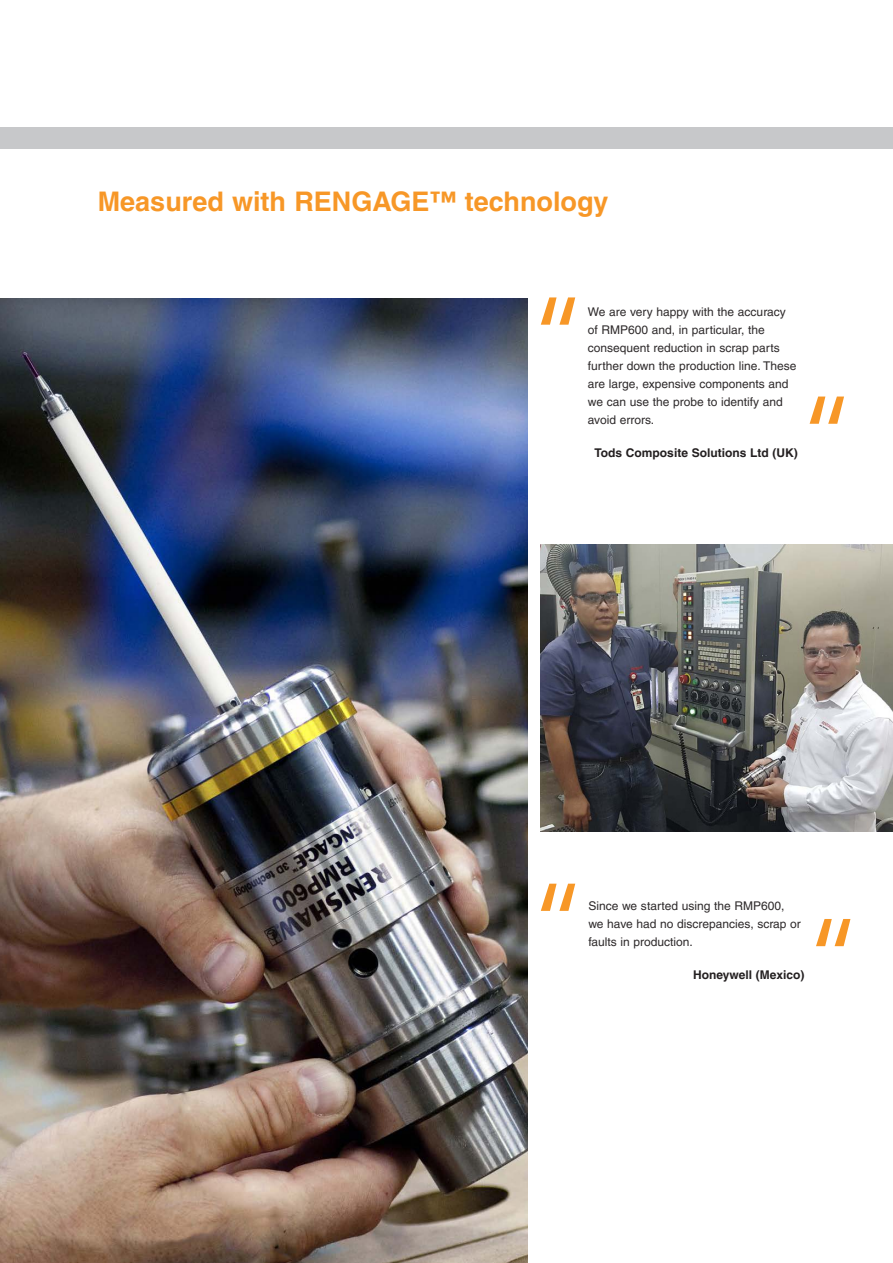
<style>
.page{position:relative;width:893px;height:1263px;background:#fff}
.page>*{position:absolute;margin:0;border:0;box-sizing:border-box;transform-origin:0 0}
.Heading_Orange{font:700 27px "Helvetica LT Pro";color:#f79727}
.t1{font:12px/18px "Helvetica LT Pro";color:#231f20}
.Body_text{font:700 12px "Helvetica LT Pro";color:#231f20}
</style>
<div class="page">
<img style="left:0;top:298px;width:527px;height:965px">
<img style="left:540px;top:544px;width:353px;height:287px">
<div style="left:0;top:128px;width:893px;height:21px;background:#c7c8ca"></div>
<svg style="left:541px;top:884px;width:309px;height:63px"></svg>
<svg style="left:541px;top:297px;width:303px;height:127px"></svg>
<p class="Heading_Orange" style="left:98px;top:185px;width:512px">Measured with RENGAGE™ technology</p>
<p class="t1" style="left:588px;top:302px;width:210px">We are very happy with the accuracy of RMP600 and, in particular, the consequent reduction in scrap parts further down the production line. These are large, expensive components and we can use the probe to identify and avoid errors.</p>
<p class="Body_text" style="left:595px;top:445px;width:205px">Tods Composite Solutions Ltd (UK)</p>
<p class="t1" style="left:588px;top:897px;width:214px">Since we started using the RMP600, we have had no discrepancies, scrap or faults in production.</p>
<p class="Body_text" style="left:693px;top:968px;width:113px">Honeywell (Mexico)</p>
</div>
